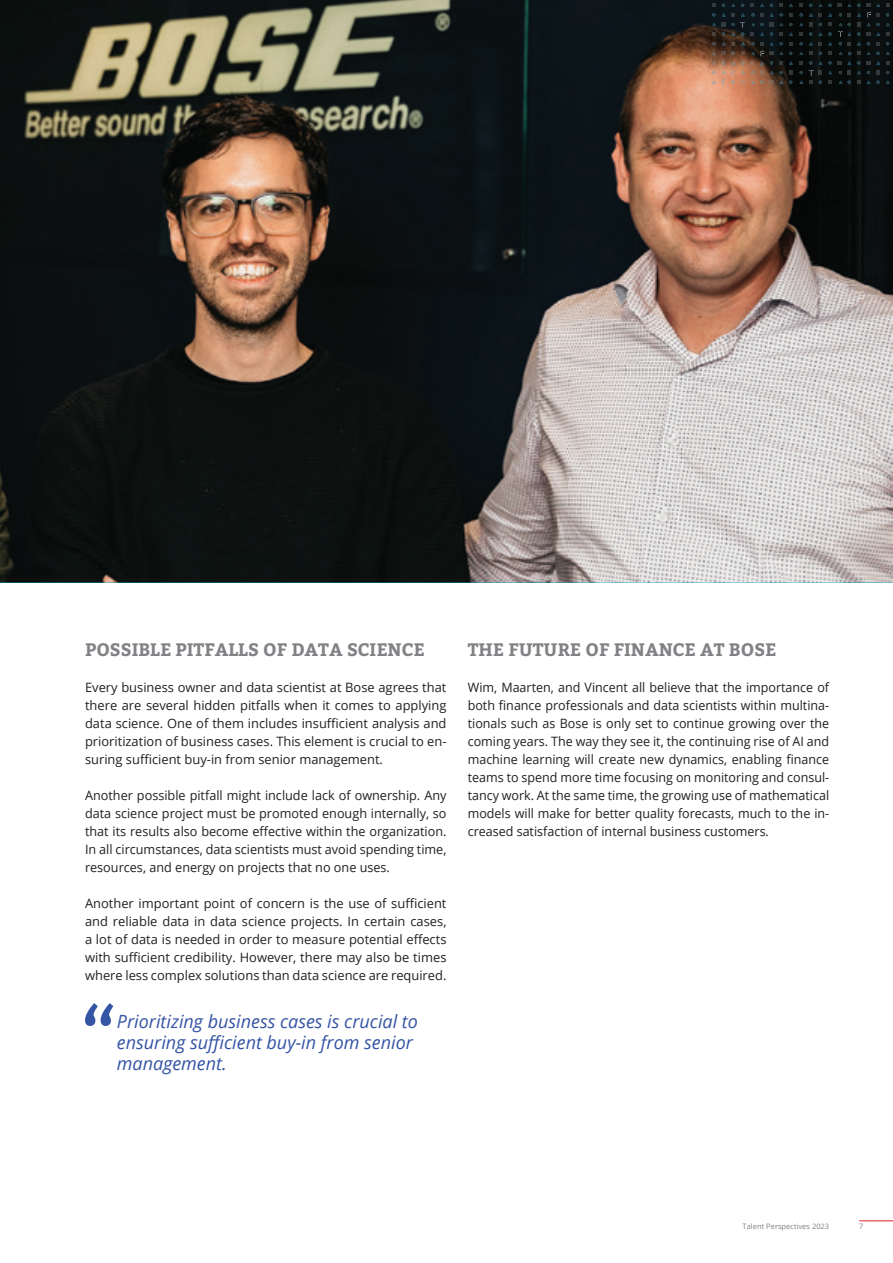
<style>
.page{position:relative;width:893px;height:1263px;background:#fff}
.page>*{position:absolute;margin:0;border:0;box-sizing:border-box;transform-origin:0 0}
.t1{font:italic 18.15px/21px "Open Sans";color:#3454a4}
.t2{font:700 18px "Bitter";color:#808285}
.t3{font:12.9px/18px "Open Sans";color:#231f20;text-align:justify}
.t4{font:7.5px "Open Sans";color:#808285}
</style>
<div class="page">
<img style="left:0;top:0;width:893px;height:583px">
<hr style="left:859px;top:1220px;width:34px;height:1px;background:#dc1f25">
<svg style="left:85px;top:1003px;width:28px;height:23px"></svg>
<svg style="left:779px;top:4px;width:4px;height:3px"></svg>
<svg style="left:731px;top:4px;width:4px;height:3px"></svg>
<svg style="left:760px;top:4px;width:4px;height:3px"></svg>
<svg style="left:789px;top:4px;width:4px;height:3px"></svg>
<svg style="left:751px;top:13px;width:12px;height:3px"></svg>
<svg style="left:722px;top:13px;width:13px;height:3px"></svg>
<svg style="left:741px;top:13px;width:4px;height:3px"></svg>
<svg style="left:770px;top:13px;width:13px;height:3px"></svg>
<svg style="left:712px;top:23px;width:4px;height:3px"></svg>
<svg style="left:751px;top:23px;width:12px;height:3px"></svg>
<svg style="left:779px;top:23px;width:4px;height:3px"></svg>
<svg style="left:722px;top:32px;width:3px;height:4px"></svg>
<svg style="left:770px;top:32px;width:3px;height:4px"></svg>
<svg style="left:712px;top:32px;width:3px;height:4px"></svg>
<svg style="left:751px;top:32px;width:3px;height:4px"></svg>
<svg style="left:779px;top:32px;width:4px;height:4px"></svg>
<svg style="left:731px;top:22px;width:14px;height:14px"></svg>
<svg style="left:760px;top:32px;width:4px;height:4px"></svg>
<svg style="left:789px;top:32px;width:4px;height:4px"></svg>
<svg style="left:751px;top:42px;width:12px;height:3px"></svg>
<svg style="left:722px;top:42px;width:13px;height:3px"></svg>
<svg style="left:741px;top:42px;width:4px;height:3px"></svg>
<svg style="left:770px;top:42px;width:13px;height:3px"></svg>
<svg style="left:731px;top:52px;width:4px;height:3px"></svg>
<svg style="left:712px;top:52px;width:4px;height:3px"></svg>
<svg style="left:779px;top:52px;width:4px;height:3px"></svg>
<svg style="left:722px;top:61px;width:3px;height:4px"></svg>
<svg style="left:741px;top:61px;width:3px;height:4px"></svg>
<svg style="left:770px;top:61px;width:3px;height:4px"></svg>
<svg style="left:712px;top:61px;width:3px;height:4px"></svg>
<svg style="left:779px;top:61px;width:4px;height:4px"></svg>
<svg style="left:731px;top:61px;width:4px;height:4px"></svg>
<svg style="left:751px;top:51px;width:13px;height:14px"></svg>
<svg style="left:789px;top:61px;width:4px;height:4px"></svg>
<svg style="left:751px;top:71px;width:12px;height:3px"></svg>
<svg style="left:741px;top:71px;width:4px;height:3px"></svg>
<svg style="left:770px;top:71px;width:13px;height:3px"></svg>
<svg style="left:722px;top:71px;width:13px;height:14px"></svg>
<svg style="left:712px;top:81px;width:4px;height:3px"></svg>
<svg style="left:751px;top:81px;width:12px;height:3px"></svg>
<svg style="left:779px;top:81px;width:4px;height:3px"></svg>
<svg style="left:828px;top:4px;width:4px;height:3px"></svg>
<svg style="left:799px;top:4px;width:4px;height:3px"></svg>
<svg style="left:799px;top:13px;width:4px;height:3px"></svg>
<svg style="left:809px;top:13px;width:4px;height:3px"></svg>
<svg style="left:828px;top:13px;width:4px;height:3px"></svg>
<svg style="left:857px;top:13px;width:4px;height:3px"></svg>
<svg style="left:799px;top:23px;width:4px;height:3px"></svg>
<svg style="left:867px;top:4px;width:13px;height:22px"></svg>
<svg style="left:809px;top:32px;width:3px;height:4px"></svg>
<svg style="left:828px;top:32px;width:4px;height:4px"></svg>
<svg style="left:857px;top:32px;width:3px;height:4px"></svg>
<svg style="left:799px;top:32px;width:4px;height:4px"></svg>
<svg style="left:867px;top:32px;width:3px;height:4px"></svg>
<svg style="left:819px;top:32px;width:3px;height:4px"></svg>
<svg style="left:876px;top:32px;width:4px;height:4px"></svg>
<svg style="left:799px;top:42px;width:4px;height:3px"></svg>
<svg style="left:838px;top:23px;width:13px;height:22px"></svg>
<svg style="left:876px;top:42px;width:4px;height:3px"></svg>
<svg style="left:809px;top:42px;width:4px;height:3px"></svg>
<svg style="left:828px;top:42px;width:4px;height:3px"></svg>
<svg style="left:857px;top:42px;width:4px;height:3px"></svg>
<svg style="left:876px;top:52px;width:4px;height:3px"></svg>
<svg style="left:828px;top:52px;width:4px;height:3px"></svg>
<svg style="left:799px;top:52px;width:4px;height:3px"></svg>
<svg style="left:828px;top:61px;width:4px;height:4px"></svg>
<svg style="left:857px;top:61px;width:3px;height:4px"></svg>
<svg style="left:799px;top:61px;width:4px;height:4px"></svg>
<svg style="left:838px;top:61px;width:3px;height:4px"></svg>
<svg style="left:867px;top:61px;width:3px;height:4px"></svg>
<svg style="left:848px;top:61px;width:3px;height:4px"></svg>
<svg style="left:876px;top:61px;width:4px;height:4px"></svg>
<svg style="left:799px;top:71px;width:4px;height:3px"></svg>
<svg style="left:876px;top:71px;width:4px;height:3px"></svg>
<svg style="left:828px;top:71px;width:4px;height:3px"></svg>
<svg style="left:857px;top:71px;width:4px;height:3px"></svg>
<svg style="left:876px;top:81px;width:4px;height:3px"></svg>
<svg style="left:809px;top:61px;width:13px;height:23px"></svg>
<svg style="left:828px;top:81px;width:4px;height:3px"></svg>
<svg style="left:799px;top:81px;width:4px;height:3px"></svg>
<svg style="left:886px;top:23px;width:4px;height:3px"></svg>
<svg style="left:886px;top:32px;width:3px;height:4px"></svg>
<svg style="left:886px;top:52px;width:4px;height:3px"></svg>
<svg style="left:886px;top:61px;width:3px;height:4px"></svg>
<svg style="left:886px;top:81px;width:4px;height:3px"></svg>
<h2 class="t2" style="left:85px;top:639px;width:341px">POSSIBLE PITFALLS OF DATA SCIENCE</h2>
<p class="t3" style="left:85px;top:678px;width:363px">Every business owner and data scientist at Bose agrees that there are several hidden pitfalls when it comes to applying data science. One of them includes insufficient analysis and prioritization of business cases. This element is crucial to en&shy;suring sufficient buy-in from senior management.</p>
<p class="t3" style="left:85px;top:786px;width:363px">Another possible pitfall might include lack of ownership. Any data science project must be promoted enough internally, so that its results also become effective within the organization.<br>In all circumstances, data scientists must avoid spending time, resources, and energy on projects that no one uses.</p>
<p class="t3" style="left:85px;top:894px;width:363px">Another important point of concern is the use of sufficient and reliable data in data science projects. In certain cases, a lot of data is needed in order to measure potential effects with sufficient credibility. However, there may also be times where less complex solutions than data science are required.</p>
<h1 class="t1" style="left:117px;top:1010px;width:302px">Prioritizing business cases is crucial to ensuring sufficient buy-in from senior management.</h1>
<h2 class="t2" style="left:468px;top:639px;width:310px">THE FUTURE OF FINANCE AT BOSE</h2>
<p class="t3" style="left:468px;top:678px;width:363px">Wim, Maarten, and Vincent all believe that the importance of both finance professionals and data scientists within multina&shy;tionals such as Bose is only set to continue growing over the coming years. The way they see it, the continuing rise of AI and machine learning will create new dynamics, enabling finance teams to spend more time focusing on monitoring and consul&shy;tancy work. At the same time, the growing use of mathematical models will make for better quality forecasts, much to the in&shy;creased satisfaction of internal business customers.</p>
<p class="t4" style="left:743px;top:1221px;width:88px">Talent Perspectives 2023</p>
<p class="t4" style="left:859px;top:1221px;width:6px">7</p>
</div>
